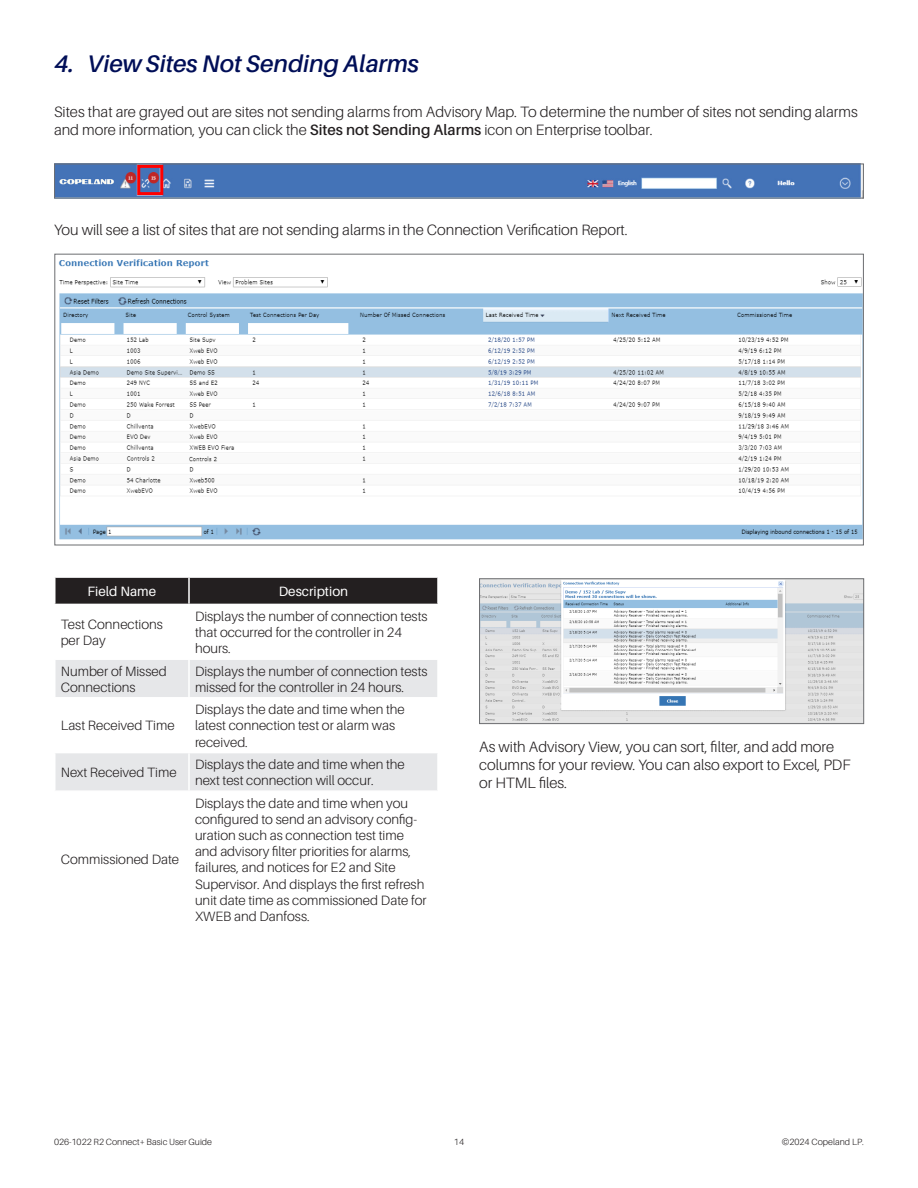
<style>
.page{position:relative;width:918px;height:1188px;background:#fff}
.page>*{position:absolute;margin:0;border:0;box-sizing:border-box;transform-origin:0 0}
.Heading_1{font:italic 600 24px "Aileron";color:#000e57}
.Body_Text{font:300 15px/18px "Aileron";color:#231f20}
.Table_Text{font:300 13.5px/16.2px "Aileron";color:#231f20}
.Table_Title{font:13.5px "Aileron";color:#fff}
.t1{font:300 9px "Aileron";color:#231f20}
.s1{font-weight:600}
</style>
<div class="page">
<div style="left:56px;top:578px;width:381px;height:26px;background:#231f20"></div>
<svg style="left:56px;top:660px;width:381px;height:130px;fill:#e6e7e9"></svg>
<hr style="left:188px;top:578px;width:2px;height:26px;background:#fff">
<hr style="left:188px;top:660px;width:2px;height:37px;background:#fff">
<hr style="left:54px;top:697px;width:135px;height:2px;background:#fff">
<hr style="left:189px;top:697px;width:250px;height:2px;background:#fff">
<hr style="left:188px;top:699px;width:2px;height:53px;background:#fff">
<hr style="left:54px;top:752px;width:135px;height:1px;background:#fff">
<hr style="left:189px;top:752px;width:250px;height:1px;background:#fff">
<hr style="left:188px;top:753px;width:2px;height:37px;background:#fff">
<img style="left:58px;top:259px;width:804px;height:281px">
<img style="left:481px;top:580px;width:381px;height:142px">
<div style="left:479px;top:578px;width:385px;height:146px;border:1px solid #6c6d70"></div>
<img style="left:56px;top:166px;width:806px;height:30px">
<div style="left:54px;top:164px;width:810px;height:34px;border:1px solid #6c6d70"></div>
<div style="left:137px;top:165px;width:26px;height:30px;border:3px solid #f00"></div>
<p class="Heading_1" style="left:54px;top:51px;width:367px">4. View Sites Not Sending Alarms</p>
<p class="Body_Text" style="left:54px;top:103px;width:805px">Sites that are grayed out are sites not sending alarms from Advisory Map. To determine the number of sites not sending alarms and more information, you can click the <span class="s1">Sites not Sending Alarms</span> icon on Enterprise toolbar.</p>
<p class="Body_Text" style="left:54px;top:221px;width:575px">You will see a list of sites that are not sending alarms in the Connection Verification Report.</p>
<p class="Table_Title" style="left:88px;top:584px;width:70px">Field Name</p>
<p class="Table_Title" style="left:279px;top:584px;width:71px">Description</p>
<p class="Table_Text" style="left:61px;top:616px;width:104px">Test Connections per Day</p>
<p class="Table_Text" style="left:195px;top:608px;width:234px">Displays the number of connection tests that occurred for the controller in 24 hours.</p>
<p class="Table_Text" style="left:61px;top:663px;width:107px">Number of Missed<br>Connections</p>
<p class="Table_Text" style="left:195px;top:663px;width:234px">Displays the number of connection tests missed for the controller in 24 hours.</p>
<p class="Table_Text" style="left:61px;top:718px;width:115px">Last Received Time</p>
<p class="Table_Text" style="left:195px;top:702px;width:211px">Displays the date and time when the latest connection test or alarm was received.</p>
<p class="Table_Text" style="left:61px;top:764px;width:117px">Next Received Time</p>
<p class="Table_Text" style="left:195px;top:756px;width:211px">Displays the date and time when the next test connection will occur.</p>
<p class="Table_Text" style="left:61px;top:852px;width:120px">Commissioned Date</p>
<p class="Table_Text" style="left:195px;top:795px;width:233px">Displays the date and time when you configured to send an advisory config&shy;uration such as connection test time and advisory filter priorities for alarms, failures, and notices for E2 and Site Supervisor. And displays the first refresh unit date time as commissioned Date for XWEB and Danfoss.</p>
<p class="Body_Text" style="left:479px;top:738px;width:373px">As with Advisory View, you can sort, filter, and add more columns for your review. You can also export to Excel, PDF or HTML files.</p>
<p class="t1" style="left:54px;top:1137px;width:160px">026-1022 R2 Connect+ Basic User Guide</p>
<p class="t1" style="left:454px;top:1137px;width:12px">14</p>
<p class="t1" style="left:782px;top:1137px;width:84px">©2024 Copeland LP.</p>
</div>
